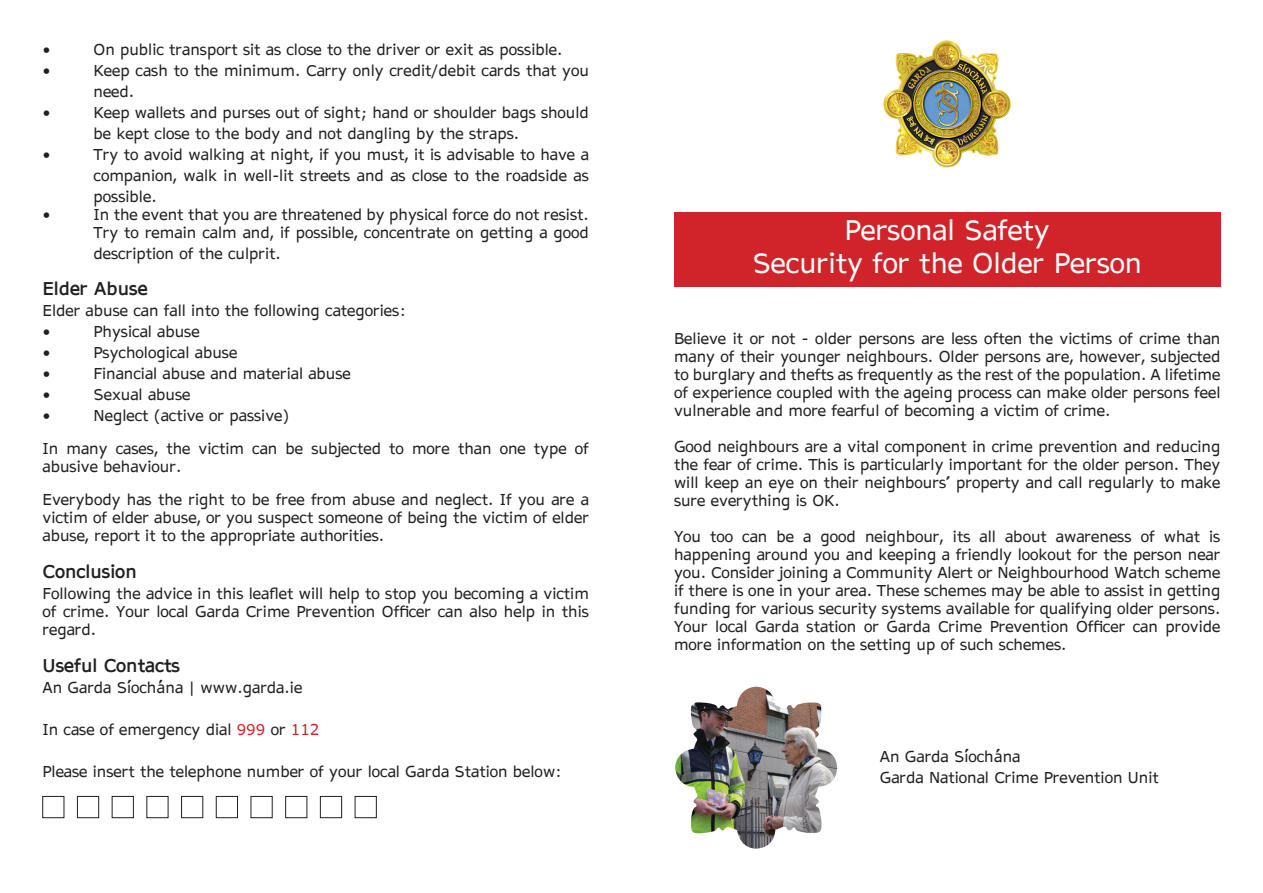
<style>
.page{position:relative;width:1263px;height:893px;background:#fff}
.page>*{position:absolute;margin:0;border:0;box-sizing:border-box;transform-origin:0 0}
.t1{font:27px "AP Hont";color:#fff}
.t2{font:700 18px "AP Hont";color:#231f20}
.t3{font:15px/18px "AP Hont";color:#231f20;text-align:justify}
.s1{color:#d1232a}
</style>
<div class="page">
<img style="left:675px;top:686px;width:163px;height:163px">
<div style="left:674px;top:213px;width:546px;height:74px;background:#d1232a"></div>
<img style="left:883px;top:40px;width:128px;height:128px">
<div style="left:43px;top:796px;width:21px;height:22px;border:1px solid #231f20"></div>
<div style="left:77px;top:796px;width:22px;height:22px;border:1px solid #231f20"></div>
<div style="left:112px;top:796px;width:22px;height:22px;border:1px solid #231f20"></div>
<div style="left:147px;top:796px;width:21px;height:22px;border:1px solid #231f20"></div>
<div style="left:181px;top:796px;width:22px;height:22px;border:1px solid #231f20"></div>
<div style="left:216px;top:796px;width:22px;height:22px;border:1px solid #231f20"></div>
<div style="left:251px;top:796px;width:21px;height:22px;border:1px solid #231f20"></div>
<div style="left:285px;top:796px;width:22px;height:22px;border:1px solid #231f20"></div>
<div style="left:320px;top:796px;width:22px;height:22px;border:1px solid #231f20"></div>
<div style="left:355px;top:796px;width:21px;height:22px;border:1px solid #231f20"></div>
<p class="t3" style="left:43px;top:40px;width:10px">•</p>
<p class="t3" style="left:94px;top:40px;width:471px">On public transport sit as close to the driver or exit as possible.</p>
<p class="t3" style="left:43px;top:61px;width:10px">•</p>
<p class="t3" style="left:94px;top:59px;width:497px;line-height:21px">Keep cash to the minimum. Carry only credit/debit cards that you need.</p>
<p class="t3" style="left:43px;top:103px;width:10px">•</p>
<p class="t3" style="left:94px;top:101px;width:497px;line-height:21px">Keep wallets and purses out of sight; hand or shoulder bags should be kept close to the body and not dangling by the straps.</p>
<p class="t3" style="left:43px;top:145px;width:10px">•</p>
<p class="t3" style="left:94px;top:143px;width:497px;line-height:21px">Try to avoid walking at night, if you must, it is advisable to have a companion, walk in well-lit streets and as close to the roadside as possible.</p>
<p class="t3" style="left:43px;top:205px;width:10px">•</p>
<p class="t3" style="left:94px;top:205px;width:497px">In the event that you are threatened by physical force do not resist.<br>Try to remain calm and, if possible, concentrate on getting a good</p>
<p class="t3" style="left:94px;top:244px;width:189px">description of the culprit.</p>
<p class="t2" style="left:43px;top:276px;width:107px">Elder Abuse</p>
<p class="t3" style="left:43px;top:302px;width:365px">Elder abuse can fall into the following categories:</p>
<p class="t3" style="left:43px;top:323px;width:10px">•</p>
<p class="t3" style="left:94px;top:323px;width:108px">Physical abuse</p>
<p class="t3" style="left:43px;top:344px;width:10px">•</p>
<p class="t3" style="left:94px;top:344px;width:145px">Psychological abuse</p>
<p class="t3" style="left:43px;top:365px;width:10px">•</p>
<p class="t3" style="left:94px;top:365px;width:259px">Financial abuse and material abuse</p>
<p class="t3" style="left:43px;top:386px;width:10px">•</p>
<p class="t3" style="left:94px;top:386px;width:98px">Sexual abuse</p>
<p class="t3" style="left:43px;top:407px;width:10px">•</p>
<p class="t3" style="left:94px;top:407px;width:197px">Neglect (active or passive)</p>
<p class="t3" style="left:43px;top:440px;width:548px">In many cases, the victim can be subjected to more than one type of abusive behaviour.</p>
<p class="t3" style="left:43px;top:491px;width:548px">Everybody has the right to be free from abuse and neglect. If you are a victim of elder abuse, or you suspect someone of being the victim of elder abuse, report it to the appropriate authorities.</p>
<p class="t2" style="left:43px;top:559px;width:96px">Conclusion</p>
<p class="t3" style="left:43px;top:584px;width:548px">Following the advice in this leaflet will help to stop you becoming a victim of crime. Your local Garda Crime Prevention Officer can also help in this regard.</p>
<p class="t2" style="left:43px;top:652px;width:139px">Useful Contacts</p>
<p class="t3" style="left:43px;top:678px;width:261px">An Garda Síochána | www.garda.ie</p>
<p class="t3" style="left:43px;top:720px;width:278px">In case of emergency dial <span class="s1">999</span> or <span class="s1">112</span></p>
<p class="t3" style="left:43px;top:762px;width:521px">Please insert the telephone number of your local Garda Station below:</p>
<p class="t1" style="left:844px;top:211px;width:207px">Personal Safety</p>
<p class="t1" style="left:752px;top:244px;width:391px">Security for the Older Person</p>
<p class="t3" style="left:674px;top:329px;width:548px">Believe it or not - older persons are less often the victims of crime than many of their younger neighbours. Older persons are, however, subjected to burglary and thefts as frequently as the rest of the population. A lifetime of experience coupled with the ageing process can make older persons feel vulnerable and more fearful of becoming a victim of crime.</p>
<p class="t3" style="left:674px;top:437px;width:548px">Good neighbours are a vital component in crime prevention and reducing the fear of crime. This is particularly important for the older person. They will keep an eye on their neighbours’ property and call regularly to make sure everything is OK.</p>
<p class="t3" style="left:674px;top:527px;width:548px">You too can be a good neighbour, its all about awareness of what is happening around you and keeping a friendly lookout for the person near you. Consider joining a Community Alert or Neighbourhood Watch scheme if there is one in your area. These schemes may be able to assist in getting funding for various security systems available for qualifying older persons.<br>Your local Garda station or Garda Crime Prevention Officer can provide more information on the setting up of such schemes.</p>
<p class="t3" style="left:880px;top:747px;width:142px">An Garda Síochána</p>
<p class="t3" style="left:880px;top:768px;width:280px">Garda National Crime Prevention Unit</p>
</div>
